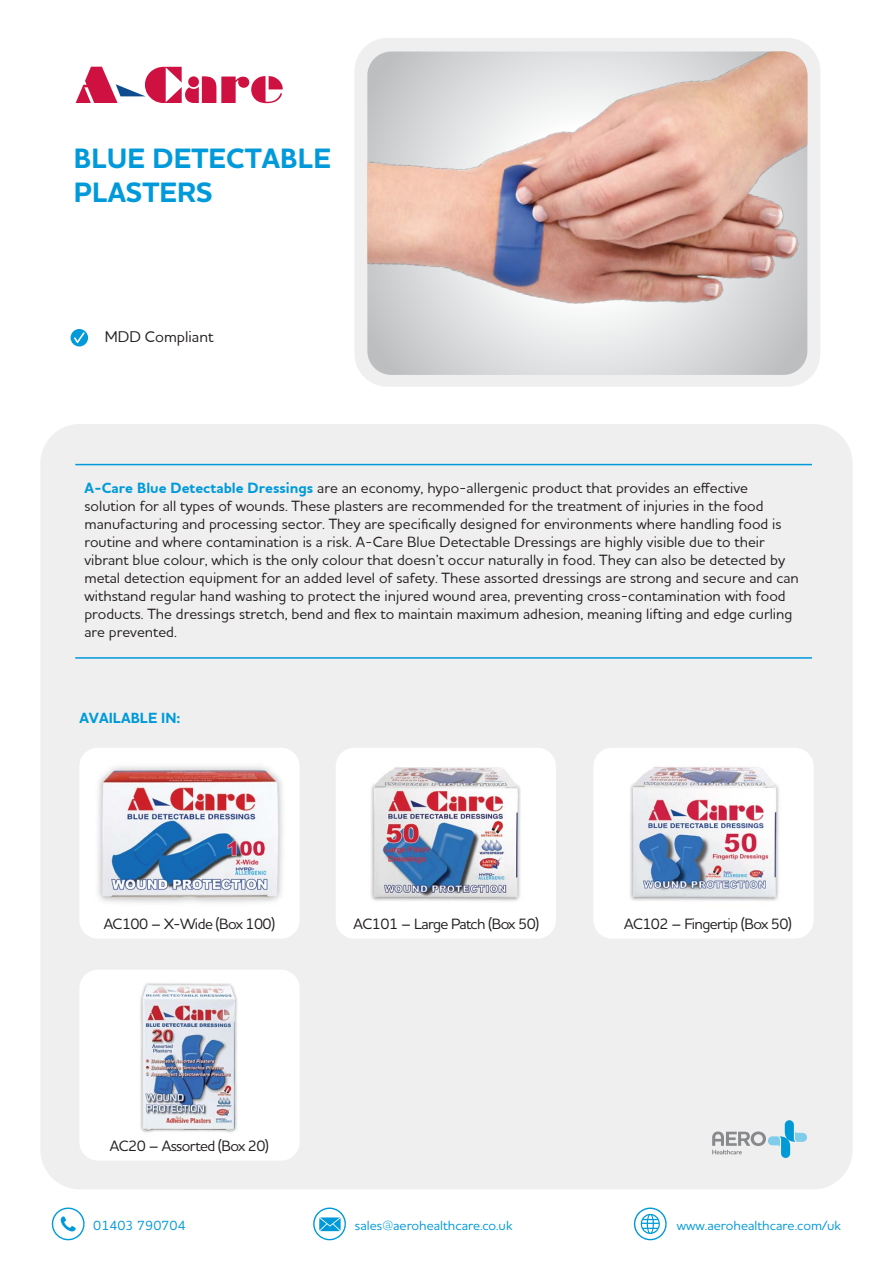
<style>
.page{position:relative;width:893px;height:1263px;background:#fff}
.page>*{position:absolute;margin:0;border:0;box-sizing:border-box;transform-origin:0 0}
.t1{font:700 28.5px/34.2px "Houschka Pro";color:#009ada}
.t2{font:500 15.6px "Houska Pro Aero";color:#231f20}
.t3{font:500 15.15px "Houschka Pro";letter-spacing:-.04em;color:#231f20}
.t4{font:500 15px/18px "Houska Pro Aero";color:#231f20}
.t5{font:700 15px "Houschka Pro";color:#009ada}
.t6{font:500 13.5px "Houschka Pro";color:#009ada}
.s1{font-weight:700;color:#009ada}
</style>
<div class="page">
<div style="left:40px;top:424px;width:813px;height:765px;background:#f0efef;border-radius:39px"></div>
<div style="left:354px;top:38px;width:466px;height:349px;background:#f0efef;border-radius:33px"></div>
<svg style="left:712px;top:1120px;width:95px;height:38px"></svg>
<hr style="left:75px;top:657px;width:737px;height:2px;background:#009ada">
<hr style="left:75px;top:464px;width:737px;height:1px;background:#009ada">
<svg style="left:71px;top:329px;width:17px;height:17px"></svg>
<svg style="left:371px;top:363px;width:433px;height:12px"></svg>
<img style="left:367px;top:52px;width:440px;height:311px">
<div style="left:79px;top:748px;width:221px;height:191px;background:#fff;border-radius:19px"></div>
<div style="left:336px;top:748px;width:220px;height:191px;background:#fff;border-radius:19px"></div>
<div style="left:593px;top:748px;width:221px;height:191px;background:#fff;border-radius:19px"></div>
<div style="left:79px;top:970px;width:221px;height:190px;background:#fff;border-radius:19px"></div>
<img style="left:97px;top:766px;width:186px;height:137px">
<img style="left:371px;top:767px;width:150px;height:134px">
<svg style="left:76px;top:67px;width:207px;height:36px"></svg>
<svg style="left:634px;top:1207px;width:33px;height:33px"></svg>
<svg style="left:313px;top:1207px;width:33px;height:33px"></svg>
<svg style="left:52px;top:1207px;width:33px;height:33px"></svg>
<img style="left:630px;top:767px;width:149px;height:134px">
<img style="left:140px;top:983px;width:98px;height:150px">
<h1 class="t1" style="left:74px;top:142px;width:259px">BLUE DETECTABLE<br>PLASTERS</h1>
<p class="t2" style="left:105px;top:327px;width:110px">MDD Compliant</p>
<p class="t4" style="left:84px;top:479px;width:716px"><span class="s1">A-Care Blue Detectable Dressings</span> are an economy, hypo-allergenic product that provides an effective solution for all types of wounds. These plasters are recommended for the treatment of injuries in the food manufacturing and processing sector. They are specifically designed for environments where handling food is routine and where contamination is a risk. A-Care Blue Detectable Dressings are highly visible due to their vibrant blue colour, which is the only colour that doesn’t occur naturally in food. They can also be detected by metal detection equipment for an added level of safety. These assorted dressings are strong and secure and can withstand regular hand washing to protect the injured wound area, preventing cross-contamination with food products. The dressings stretch, bend and flex to maintain maximum adhesion, meaning lifting and edge curling are prevented.</p>
<p class="t5" style="left:79px;top:708px;width:103px">AVAILABLE IN:</p>
<p class="t3" style="left:104px;top:914px;width:173px">AC100 – X-Wide (Box 100)</p>
<p class="t3" style="left:354px;top:914px;width:187px">AC101 – Large Patch (Box 50)</p>
<p class="t3" style="left:624px;top:914px;width:169px">AC102 – Fingertip (Box 50)</p>
<p class="t3" style="left:110px;top:1136px;width:161px">AC20 – Assorted (Box 20)</p>
<p class="t6" style="left:93px;top:1217px;width:94px">01403 790704</p>
<p class="t6" style="left:355px;top:1217px;width:159px">sales@aerohealthcare.co.uk</p>
<p class="t6" style="left:677px;top:1217px;width:166px">www.aerohealthcare.com/uk</p>
</div>
